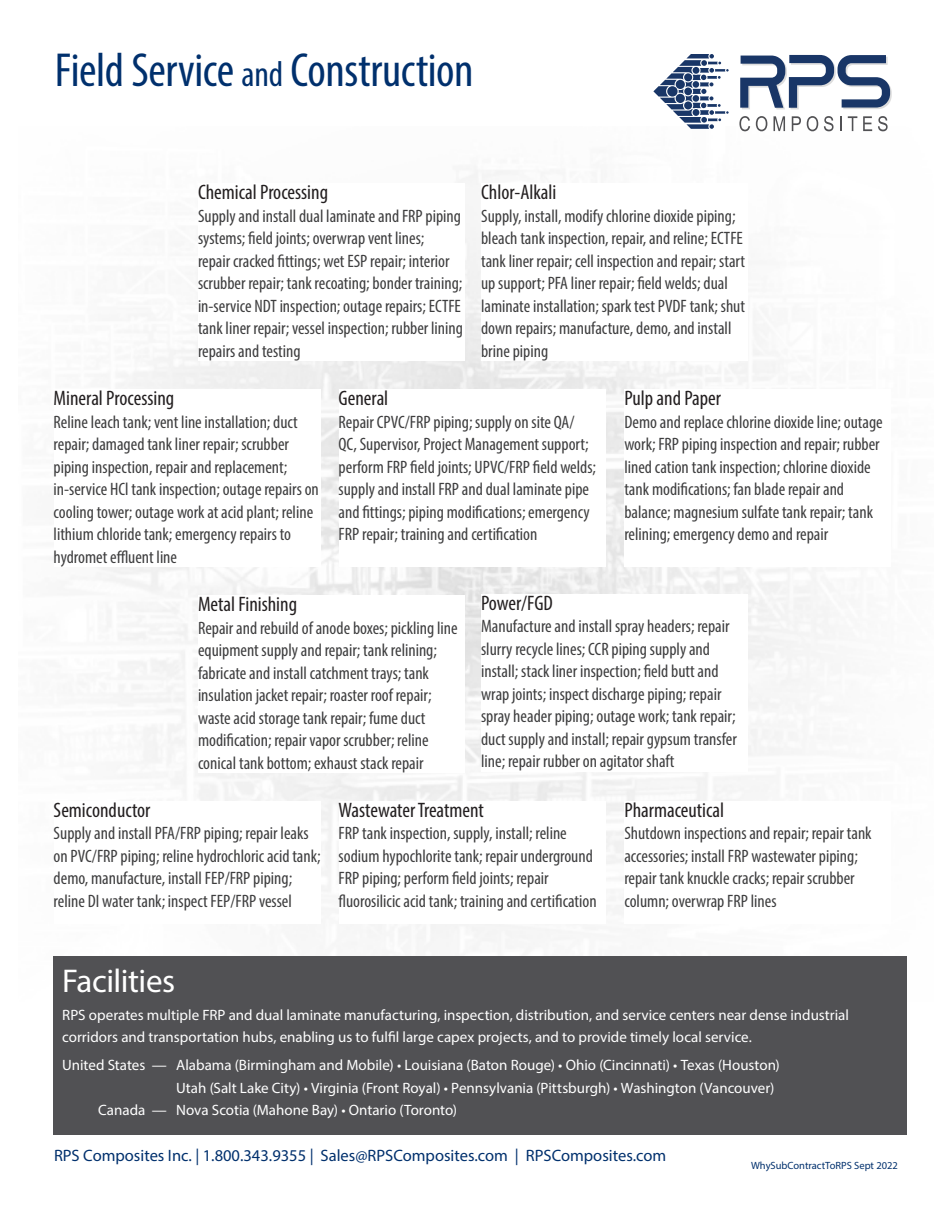
<style>
.page{position:relative;width:945px;height:1215px;background:#fff}
.page>*{position:absolute;margin:0;border:0;box-sizing:border-box;transform-origin:0 0}
.t1{font:condensed 48px "Myriad Pro";letter-spacing:-.01em;color:#00306d}
.Para_Head{font:33px "Myriad Pro";letter-spacing:-.015em;color:#fff}
.para_1{font:condensed 21px "Myriad Pro";color:#231f20}
.para_1-2{font:condensed 18px/22.5px "Myriad Pro";color:#3e3e3f}
.t2{font:16.5px "Myriad Pro";color:#00306d}
.para_1-3{font:15px/22.5px "Myriad Pro";color:#fff}
.t3{font:10.5px "Myriad Pro";color:#00306d}
.s1{font-size:36px}
</style>
<div class="page">
<div style="left:53px;top:956px;width:854px;height:179px;background:#515154"></div>
<svg style="left:653px;top:54px;width:76px;height:75px"></svg>
<div style="left:676px;top:80px;width:9px;height:9px;background:#193667;border-radius:50%"></div>
<div style="left:693px;top:81px;width:6px;height:7px;background:#193667;border-radius:50%"></div>
<svg style="left:739px;top:116px;width:11px;height:15px"></svg>
<svg style="left:756px;top:116px;width:11px;height:15px"></svg>
<svg style="left:774px;top:116px;width:11px;height:15px"></svg>
<svg style="left:792px;top:116px;width:9px;height:15px"></svg>
<svg style="left:807px;top:116px;width:11px;height:15px"></svg>
<svg style="left:824px;top:116px;width:10px;height:15px"></svg>
<svg style="left:840px;top:116px;width:2px;height:15px"></svg>
<svg style="left:848px;top:116px;width:9px;height:15px"></svg>
<svg style="left:863px;top:116px;width:9px;height:15px"></svg>
<svg style="left:878px;top:116px;width:10px;height:15px"></svg>
<svg style="left:740px;top:55px;width:152px;height:54px"></svg>
<p class="t1" style="left:55px;top:41px;width:420px">Field Service <span class="s1">and</span> Construction</p>
<p class="para_1" style="left:198px;top:180px;width:132px">Chemical Processing</p>
<p class="para_1-2" style="left:198px;top:205px;width:267px">Supply and install dual laminate and FRP piping systems; field joints; overwrap vent lines;<br>repair cracked fittings; wet ESP repair; interior scrubber repair; tank recoating; bonder training; in-service NDT inspection; outage repairs; ECTFE tank liner repair; vessel inspection; rubber lining repairs and testing</p>
<p class="para_1" style="left:481px;top:180px;width:77px">Chlor-Alkali</p>
<p class="para_1-2" style="left:481px;top:205px;width:266px">Supply, install, modify chlorine dioxide piping; bleach tank inspection, repair, and reline; ECTFE tank liner repair; cell inspection and repair; start up support; PFA liner repair; field welds; dual laminate installation; spark test PVDF tank; shut down repairs; manufacture, demo, and install brine piping</p>
<p class="para_1" style="left:54px;top:386px;width:122px">Mineral Processing</p>
<p class="para_1-2" style="left:54px;top:410px;width:267px">Reline leach tank; vent line installation; duct repair; damaged tank liner repair; scrubber piping inspection, repair and replacement; in-service HCl tank inspection; outage repairs on cooling tower; outage work at acid plant; reline lithium chloride tank; emergency repairs to hydromet effluent line</p>
<p class="para_1" style="left:339px;top:386px;width:51px">General</p>
<p class="para_1-2" style="left:339px;top:410px;width:259px">Repair CPVC/FRP piping; supply on site QA/ QC, Supervisor, Project Management support; perform FRP field joints; UPVC/FRP field welds; supply and install FRP and dual laminate pipe and fittings; piping modifications; emergency FRP repair; training and certification</p>
<p class="para_1" style="left:624px;top:386px;width:98px">Pulp and Paper</p>
<p class="para_1-2" style="left:624px;top:410px;width:260px">Demo and replace chlorine dioxide line; outage work; FRP piping inspection and repair; rubber lined cation tank inspection; chlorine dioxide tank modifications; fan blade repair and balance; magnesium sulfate tank repair; tank relining; emergency demo and repair</p>
<p class="para_1" style="left:481px;top:590px;width:73px">Power/FGD</p>
<p class="para_1-2" style="left:481px;top:615px;width:257px">Manufacture and install spray headers; repair slurry recycle lines; CCR piping supply and install; stack liner inspection; field butt and wrap joints; inspect discharge piping; repair spray header piping; outage work; tank repair; duct supply and install; repair gypsum transfer line; repair rubber on agitator shaft</p>
<p class="para_1" style="left:198px;top:591px;width:101px">Metal Finishing</p>
<p class="para_1-2" style="left:198px;top:616px;width:261px">Repair and rebuild of anode boxes; pickling line equipment supply and repair; tank relining; fabricate and install catchment trays; tank insulation jacket repair; roaster roof repair; waste acid storage tank repair; fume duct modification; repair vapor scrubber; reline conical tank bottom; exhaust stack repair</p>
<p class="para_1" style="left:339px;top:797px;width:147px">Wastewater Treatment</p>
<p class="para_1-2" style="left:339px;top:822px;width:260px">FRP tank inspection, supply, install; reline sodium hypochlorite tank; repair underground FRP piping; perform field joints; repair fluorosilicic acid tank; training and certification</p>
<p class="para_1" style="left:54px;top:797px;width:98px">Semiconductor</p>
<p class="para_1-2" style="left:54px;top:822px;width:269px">Supply and install PFA/FRP piping; repair leaks on PVC/FRP piping; reline hydrochloric acid tank; demo, manufacture, install FEP/FRP piping; reline DI water tank; inspect FEP/FRP vessel</p>
<p class="para_1" style="left:624px;top:797px;width:101px">Pharmaceutical</p>
<p class="para_1-2" style="left:624px;top:822px;width:249px">Shutdown inspections and repair; repair tank accessories; install FRP wastewater piping; repair tank knuckle cracks; repair scrubber column; overwrap FRP lines</p>
<p class="Para_Head" style="left:62px;top:961px;width:115px">Facilities</p>
<p class="para_1-3" style="left:62px;top:1003px;width:788px">RPS operates multiple FRP and dual laminate manufacturing, inspection, distribution, and service centers near dense industrial corridors and transportation hubs, enabling us to fulfil large capex projects, and to provide timely local service.</p>
<p class="para_1-3" style="left:176px;top:1054px;width:605px;text-indent:-114px">United States — Alabama (Birmingham and Mobile) • Louisiana (Baton Rouge) • Ohio (Cincinnati) • Texas (Houston)<br>Utah (Salt Lake City) • Virginia (Front Royal) • Pennsylvania (Pittsburgh) • Washington (Vancouver)</p>
<p class="para_1-3" style="left:98px;top:1099px;width:360px">Canada — Nova Scotia (Mahone Bay) • Ontario (Toronto)</p>
<p class="t2" style="left:54px;top:1145px;width:614px">RPS Composites Inc. | 1.800.343.9355 | Sales@RPSComposites.com | RPSComposites.com</p>
<p class="t3" style="left:751px;top:1159px;width:148px">WhySubContractToRPS Sept 2022</p>
</div>
